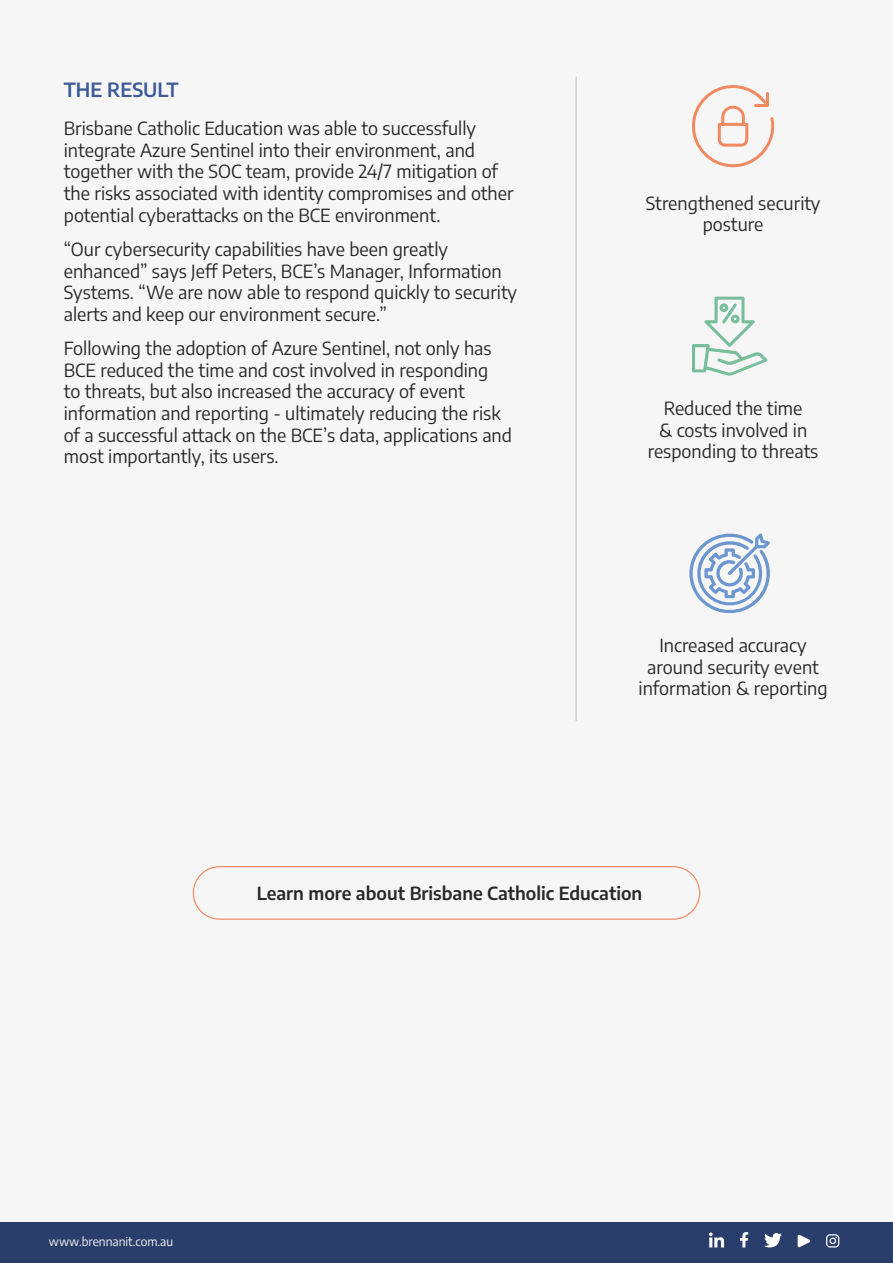
<style>
.page{position:relative;width:893px;height:1263px;background:#f6f6f6}
.page>*{position:absolute;margin:0;border:0;box-sizing:border-box;transform-origin:0 0}
.t1{font:600 19.5px "Encode Sans";color:#3c5999}
.t2{font:18px/21.6px "Encode Sans";color:#292728}
.t3{font:600 18px "Encode Sans";color:#292728}
.t4{font:12px "Encode Sans";color:#f6f6f6}
</style>
<div class="page">
<div style="left:0;top:1222px;width:893px;height:41px;background:#293e6b"></div>
<svg style="left:764px;top:1233px;width:18px;height:15px"></svg>
<svg style="left:826px;top:1234px;width:13px;height:13px"></svg>
<svg style="left:709px;top:1232px;width:15px;height:15px"></svg>
<svg style="left:740px;top:1232px;width:8px;height:15px"></svg>
<svg style="left:798px;top:1234px;width:12px;height:13px"></svg>
<hr style="left:575px;top:77px;width:2px;height:644px;background:#cfd2d1">
<div style="left:193px;top:866px;width:507px;height:54px;border:1px solid #f18961;border-radius:26px"></div>
<svg style="left:692px;top:85px;width:83px;height:291px"></svg>
<svg style="left:689px;top:533px;width:81px;height:81px"></svg>
<p class="t1" style="left:64px;top:76px;width:116px">THE RESULT</p>
<p class="t2" style="left:64px;top:117px;width:451px">Brisbane Catholic Education was able to successfully integrate Azure Sentinel into their environment, and together with the SOC team, provide 24/7 mitigation of the risks associated with identity compromises and other potential cyberattacks on the BCE environment.</p>
<p class="t2" style="left:64px;top:238px;width:455px">“Our cybersecurity capabilities have been greatly enhanced” says Jeff Peters, BCE’s Manager, Information Systems. “We are now able to respond quickly to security alerts and keep our environment secure.”</p>
<p class="t2" style="left:64px;top:337px;width:450px">Following the adoption of Azure Sentinel, not only has BCE reduced the time and cost involved in responding<br>to threats, but also increased the accuracy of event information and reporting - ultimately reducing the risk of a successful attack on the BCE’s data, applications and most importantly, its users.</p>
<p class="t2" style="left:646px;top:191px;width:176px;text-align:center">Strengthened security posture</p>
<p class="t2" style="left:648px;top:397px;width:172px;text-align:center">Reduced the time<br>&amp; costs involved in responding to threats</p>
<p class="t2" style="left:639px;top:634px;width:190px;text-align:center">Increased accuracy around security event information &amp; reporting</p>
<p class="t3" style="left:257px;top:881px;width:387px">Learn more about Brisbane Catholic Education</p>
<p class="t4" style="left:49px;top:1233px;width:126px">www.brennanit.com.au</p>
</div>
